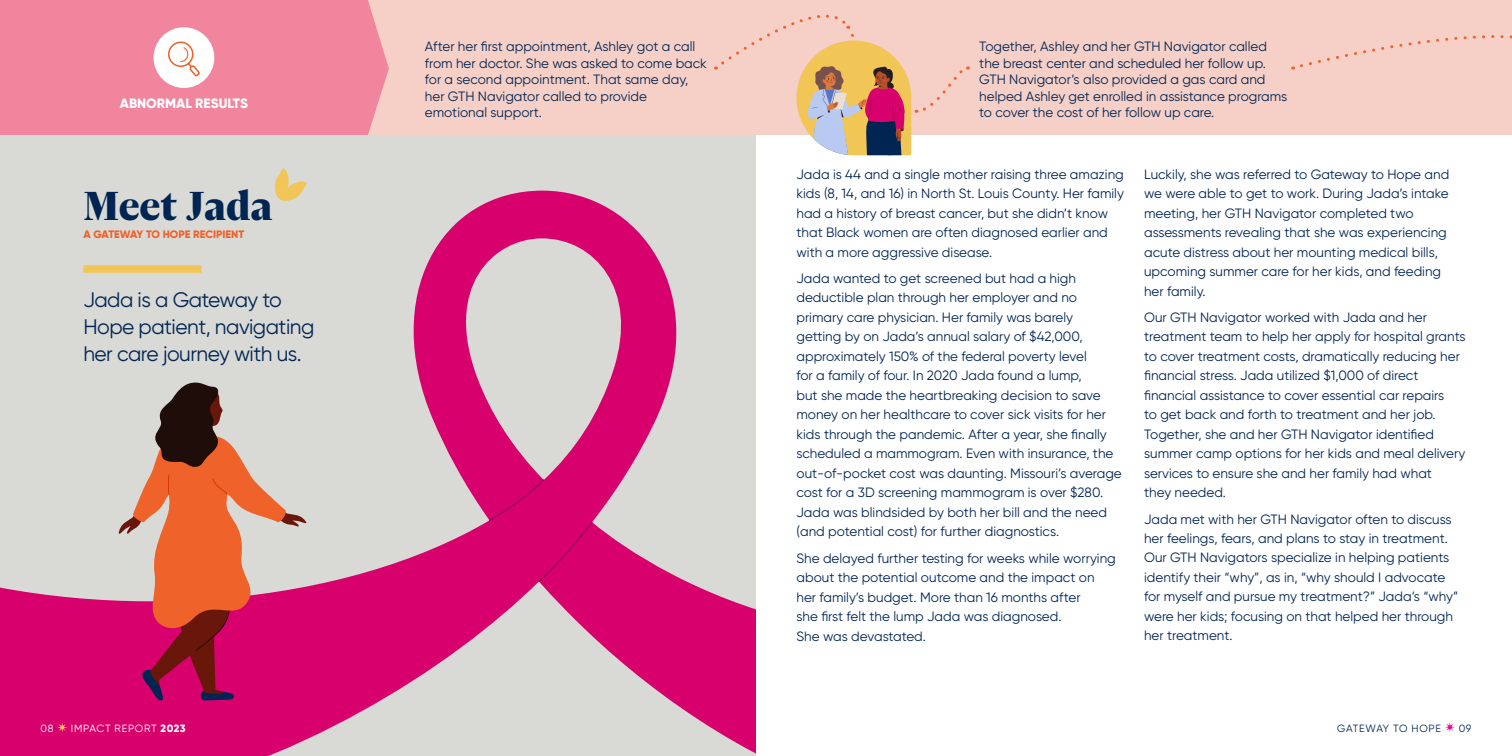
<style>
.page{position:relative;width:1512px;height:756px;background:#fff}
.page>*{position:absolute;margin:0;border:0;box-sizing:border-box;transform-origin:0 0}
.t1{font:900 45px "Gliko Modern S";color:#002553}
.t2{font:21px/27px "Gilroy";letter-spacing:-.025em;color:#002553}
.Body_Copy{font:13.5px/19.5px "Gilroy";color:#002553}
.Body_Copy-2{font:800 13.5px "Gilroy";color:#fff}
.Body_Copy-3{font:800 10.8px "Gilroy";color:#ef622a}
.t3{font:10.5px "Gilroy";letter-spacing:.065em;color:#fff}
.t4{font:10.5px "Gilroy";letter-spacing:.06em;color:#002553}
.s1{font-weight:800}
</style>
<div class="page">
<div style="left:0;top:135px;width:756px;height:621px;background:#d9d9d6"></div>
<svg style="left:0;top:191px;width:756px;height:565px"></svg>
<div style="left:489px;top:479px;width:104px;height:103px;background:#d8006d"></div>
<svg style="left:118px;top:380px;width:189px;height:322px"></svg>
<svg style="left:57px;top:723px;width:10px;height:9px"></svg>
<svg style="left:1445px;top:722px;width:10px;height:10px"></svg>
<div style="left:368px;top:0;width:1144px;height:135px;background:#f6cfc6"></div>
<div style="left:0;top:0;width:389px;height:135px;background:#f0859d"></div>
<div style="left:154px;top:27px;width:60px;height:61px;background:#fff;border-radius:50%"></div>
<svg style="left:169px;top:41px;width:31px;height:36px"></svg>
<svg style="left:1293px;top:35px;width:219px;height:35px"></svg>
<svg style="left:716px;top:14px;width:253px;height:141px"></svg>
<svg style="left:274px;top:168px;width:33px;height:33px"></svg>
<div style="left:83px;top:265px;width:118px;height:8px;background:#f2c557"></div>
<p class="Body_Copy-2" style="left:120px;top:95px;width:129px">ABNORMAL RESULTS</p>
<p class="t1" style="left:83px;top:181px;width:190px">Meet Jada</p>
<p class="Body_Copy-3" style="left:83px;top:227px;width:162px">A GATEWAY TO HOPE RECIPIENT</p>
<p class="t2" style="left:83px;top:286px;width:232px">Jada is a Gateway to<br>Hope patient, navigating her care journey with us.</p>
<p class="Body_Copy" style="left:425px;top:38px;width:284px;line-height:16.5px">After her first appointment, Ashley got a call from her doctor. She was asked to come back for a second appointment. That same day, her GTH Navigator called to provide emotional support.</p>
<p class="Body_Copy" style="left:979px;top:38px;width:310px;line-height:16.5px">Together, Ashley and her GTH Navigator called the breast center and scheduled her follow up.<br>GTH Navigator’s also provided a gas card and helped Ashley get enrolled in assistance programs to cover the cost of her follow up care.</p>
<p class="Body_Copy" style="left:796px;top:164px;width:329px">Jada is 44 and a single mother raising three amazing kids (8, 14, and 16) in North St. Louis County. Her family had a history of breast cancer, but she didn’t know that Black women are often diagnosed earlier and with a more aggressive disease.</p>
<p class="Body_Copy" style="left:796px;top:268px;width:327px">Jada wanted to get screened but had a high deductible plan through her employer and no primary care physician. Her family was barely<br>getting by on Jada’s annual salary of $42,000, approximately 150% of the federal poverty level<br>for a family of four. In 2020 Jada found a lump,<br>but she made the heartbreaking decision to save money on her healthcare to cover sick visits for her kids through the pandemic. After a year, she finally scheduled a mammogram. Even with insurance, the out-of-pocket cost was daunting. Missouri’s average cost for a 3D screening mammogram is over $280.<br>Jada was blindsided by both her bill and the need (and potential cost) for further diagnostics.</p>
<p class="Body_Copy" style="left:796px;top:548px;width:321px">She delayed further testing for weeks while worrying about the potential outcome and the impact on her family’s budget. More than 16 months after<br>she first felt the lump Jada was diagnosed.<br>She was devastated.</p>
<p class="Body_Copy" style="left:1144px;top:164px;width:307px">Luckily, she was referred to Gateway to Hope and we were able to get to work. During Jada’s intake meeting, her GTH Navigator completed two assessments revealing that she was experiencing acute distress about her mounting medical bills, upcoming summer care for her kids, and feeding her family.</p>
<p class="Body_Copy" style="left:1144px;top:307px;width:323px">Our GTH Navigator worked with Jada and her treatment team to help her apply for hospital grants to cover treatment costs, dramatically reducing her financial stress. Jada utilized $1,000 of direct financial assistance to cover essential car repairs<br>to get back and forth to treatment and her job.<br>Together, she and her GTH Navigator identified summer camp options for her kids and meal delivery services to ensure she and her family had what<br>they needed.</p>
<p class="Body_Copy" style="left:1144px;top:509px;width:316px">Jada met with her GTH Navigator often to discuss her feelings, fears, and plans to stay in treatment.<br>Our GTH Navigators specialize in helping patients identify their “why”, as in, “why should I advocate for myself and pursue my treatment?” Jada’s “why” were her kids; focusing on that helped her through her treatment.</p>
<p class="t3" style="left:40px;top:722px;width:14px">08</p>
<p class="t3" style="left:71px;top:722px;width:116px">IMPACT REPORT <span class="s1">2023</span></p>
<p class="t4" style="left:1337px;top:722px;width:105px">GATEWAY TO HOPE</p>
<p class="t4" style="left:1459px;top:722px;width:14px">09</p>
</div>
